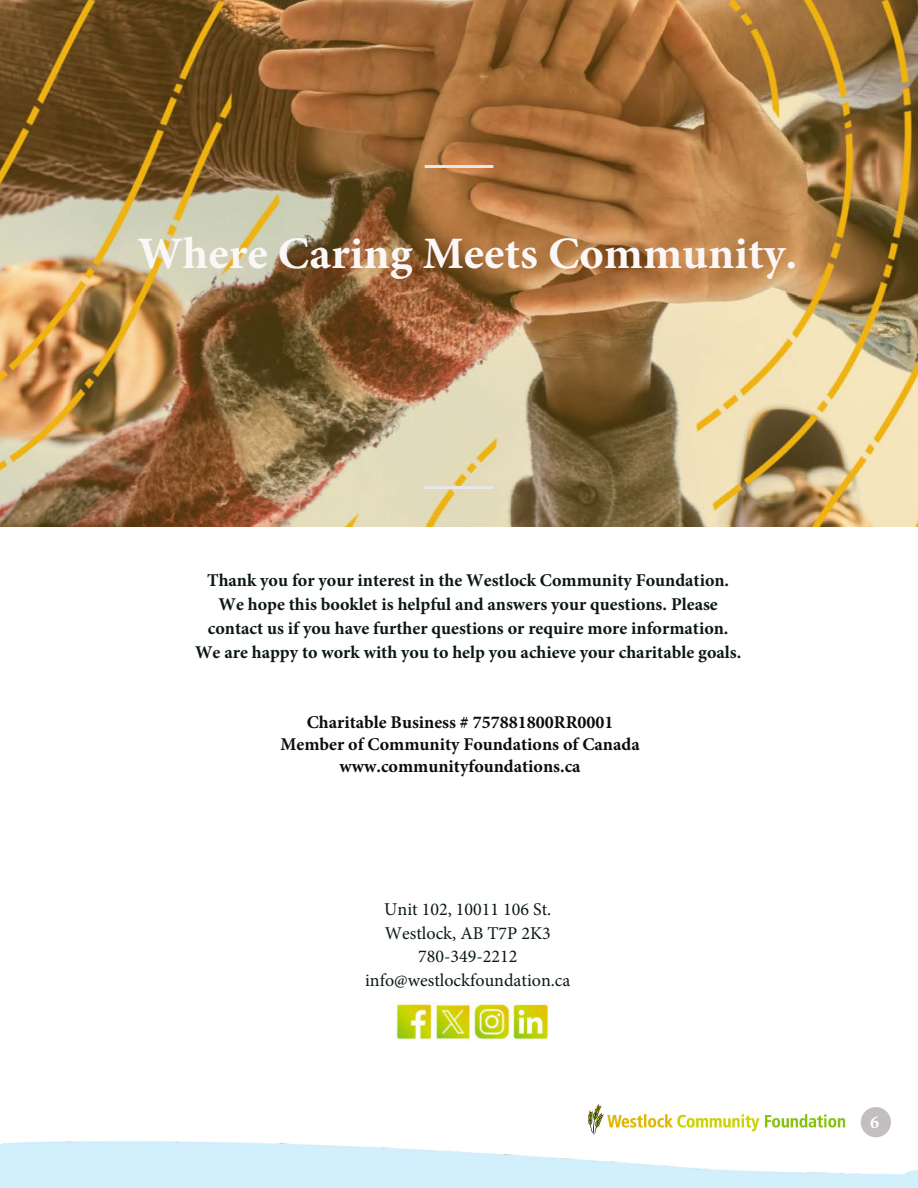
<style>
.page{position:relative;width:918px;height:1188px;background:#fff}
.page>*{position:absolute;margin:0;border:0;box-sizing:border-box;transform-origin:0 0}
.t1{font:700 45px "Minion Pro";color:#fcf7f7}
.t2{font:700 18px/24px "Minion Pro";color:#0c1811;text-align:center}
.t3{font:700 18px/21.6px "Minion Pro";color:#090e0a;text-align:center}
.t4{font:18px/23.4px "Minion Pro";color:#0c1916;text-align:center}
.t5{font:700 18px "Minion Pro";color:#fff}
</style>
<div class="page">
<img style="left:0;top:0;width:918px;height:526px">
<hr style="left:425px;top:486px;width:68px;height:3px;background:#e6e7e9">
<hr style="left:425px;top:165px;width:68px;height:3px;background:#e6e7e9">
<img style="left:0;top:1002px;width:918px;height:186px">
<h1 class="t1" style="left:137px;top:222px;width:661px">Where Caring Meets Community.</h1>
<p class="t2" style="left:195px;top:568px;width:548px">Thank you for your interest in the Westlock Community Foundation.<br>We hope this booklet is helpful and answers your questions. Please contact us if you have further questions or require more information.<br>We are happy to work with you to help you achieve your charitable goals.</p>
<p class="t3" style="left:281px;top:712px;width:361px">Charitable Business # 757881800RR0001<br>Member of Community Foundations of Canada www.communityfoundations.ca</p>
<p class="t4" style="left:365px;top:898px;width:207px">Unit 102, 10011 106 St.<br>Westlock, AB T7P 2K3<br>780-349-2212 info@westlockfoundation.ca</p>
<p class="t5" style="left:870px;top:1109px;width:10px">6</p>
</div>
